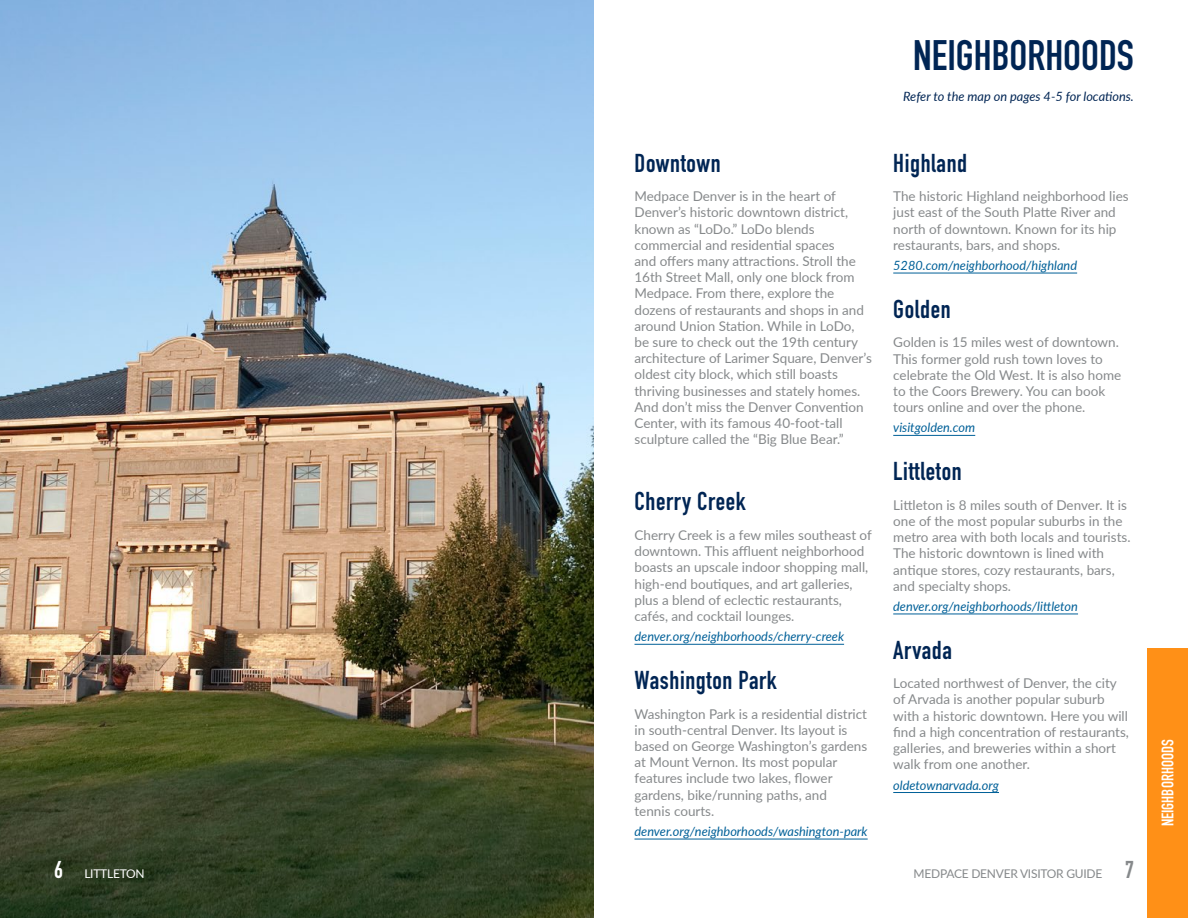
<style>
.page{position:relative;width:1188px;height:918px;background:#fff}
.page>*{position:absolute;margin:0;border:0;box-sizing:border-box;transform-origin:0 0}
.t1{font:700 42px "DIN Condensed";color:#002554}
.t2{font:700 25.5px "DIN Condensed";letter-spacing:.025em;color:#002554}
.t3{font:700 16.5px "DIN Condensed";color:#fff}
.t4{font:13.5px/16.2px "Lato";color:#86898b}
.t5{font:italic 12.75px "Lato";color:#006098}
.t6{font:italic 12.75px "Lato";color:#002554}
.t7{font:12px "Lato";letter-spacing:-.02em;color:#86898b}
.t8{font:12px "Lato";letter-spacing:-.02em;color:#fff}
.s1{font-family:"DIN Condensed";font-weight:700;font-size:24px}
</style>
<div class="page">
<img style="left:0;top:0;width:594px;height:918px">
<hr style="left:634px;top:644px;width:210px;height:1px;background:#006098">
<hr style="left:634px;top:839px;width:234px;height:1px;background:#006098">
<hr style="left:893px;top:273px;width:184px;height:1px;background:#006098">
<hr style="left:893px;top:435px;width:82px;height:1px;background:#006098">
<hr style="left:893px;top:614px;width:185px;height:1px;background:#006098">
<hr style="left:893px;top:792px;width:106px;height:1px;background:#006098">
<div style="left:1148px;top:648px;width:40px;height:270px;background:#ff9017"></div>
<h2 class="t2" style="left:634px;top:145px;width:88px">Downtown</h2>
<p class="t4" style="left:634px;top:188px;width:239px">Medpace Denver is in the heart of Denver’s historic downtown district, known as “LoDo.” LoDo blends commercial and residential spaces<br>and offers many attractions. Stroll the 16th Street Mall, only one block from Medpace. From there, explore the dozens of restaurants and shops in and around Union Station. While in LoDo, be sure to check out the 19th century architecture of Larimer Square, Denver’s oldest city block, which still boasts thriving businesses and stately homes.<br>And don’t miss the Denver Convention Center, with its famous 40-foot-tall sculpture called the “Big Blue Bear.”</p>
<h2 class="t2" style="left:634px;top:484px;width:113px">Cherry Creek</h2>
<p class="t4" style="left:634px;top:526px;width:239px">Cherry Creek is a few miles southeast of downtown. This affluent neighborhood boasts an upscale indoor shopping mall, high-end boutiques, and art galleries, plus a blend of eclectic restaurants, cafés, and cocktail lounges.</p>
<p class="t5" style="left:634px;top:628px;width:211px">denver.org/neighborhoods/cherry-creek</p>
<h2 class="t2" style="left:634px;top:663px;width:144px">Washington Park</h2>
<p class="t4" style="left:634px;top:705px;width:234px">Washington Park is a residential district in south-central Denver. Its layout is based on George Washington’s gardens at Mount Vernon. Its most popular features include two lakes, flower gardens, bike/running paths, and<br>tennis courts.</p>
<p class="t5" style="left:634px;top:822px;width:235px">denver.org/neighborhoods/washington-park</p>
<h1 class="t1" style="left:913px;top:27px;width:222px">NEIGHBORHOODS</h1>
<p class="t6" style="left:903px;top:87px;width:232px">Refer to the map on pages 4-5 for locations.</p>
<h2 class="t2" style="left:893px;top:145px;width:75px">Highland</h2>
<p class="t4" style="left:893px;top:188px;width:237px">The historic Highland neighborhood lies just east of the South Platte River and north of downtown. Known for its hip restaurants, bars, and shops.</p>
<p class="t5" style="left:893px;top:256px;width:185px">5280.com/neighborhood/highland</p>
<h2 class="t2" style="left:893px;top:292px;width:59px">Golden</h2>
<p class="t4" style="left:893px;top:334px;width:230px">Golden is 15 miles west of downtown.<br>This former gold rush town loves to celebrate the Old West. It is also home to the Coors Brewery. You can book tours online and over the phone.</p>
<p class="t5" style="left:893px;top:419px;width:84px">visitgolden.com</p>
<h2 class="t2" style="left:893px;top:454px;width:70px">Littleton</h2>
<p class="t4" style="left:893px;top:496px;width:239px">Littleton is 8 miles south of Denver. It is one of the most popular suburbs in the metro area with both locals and tourists.<br>The historic downtown is lined with antique stores, cozy restaurants, bars, and specialty shops.</p>
<p class="t5" style="left:893px;top:597px;width:186px">denver.org/neighborhoods/littleton</p>
<h2 class="t2" style="left:893px;top:633px;width:60px">Arvada</h2>
<p class="t4" style="left:893px;top:675px;width:237px">Located northwest of Denver, the city of Arvada is another popular suburb with a historic downtown. Here you will find a high concentration of restaurants, galleries, and breweries within a short walk from one another.</p>
<p class="t5" style="left:893px;top:776px;width:107px">oldetownarvada.org</p>
<p class="t8" style="left:54px;top:865px;width:92px"><span class="s1">6</span> LITTLETON</p>
<p class="t7" style="left:914px;top:865px;width:222px">MEDPACE DENVER VISITOR GUIDE <span class="s1">7</span></p>
<p class="t3" style="left:1157px;top:826px;width:87px;rotate:-90deg">Neighborhoods</p>
</div>
